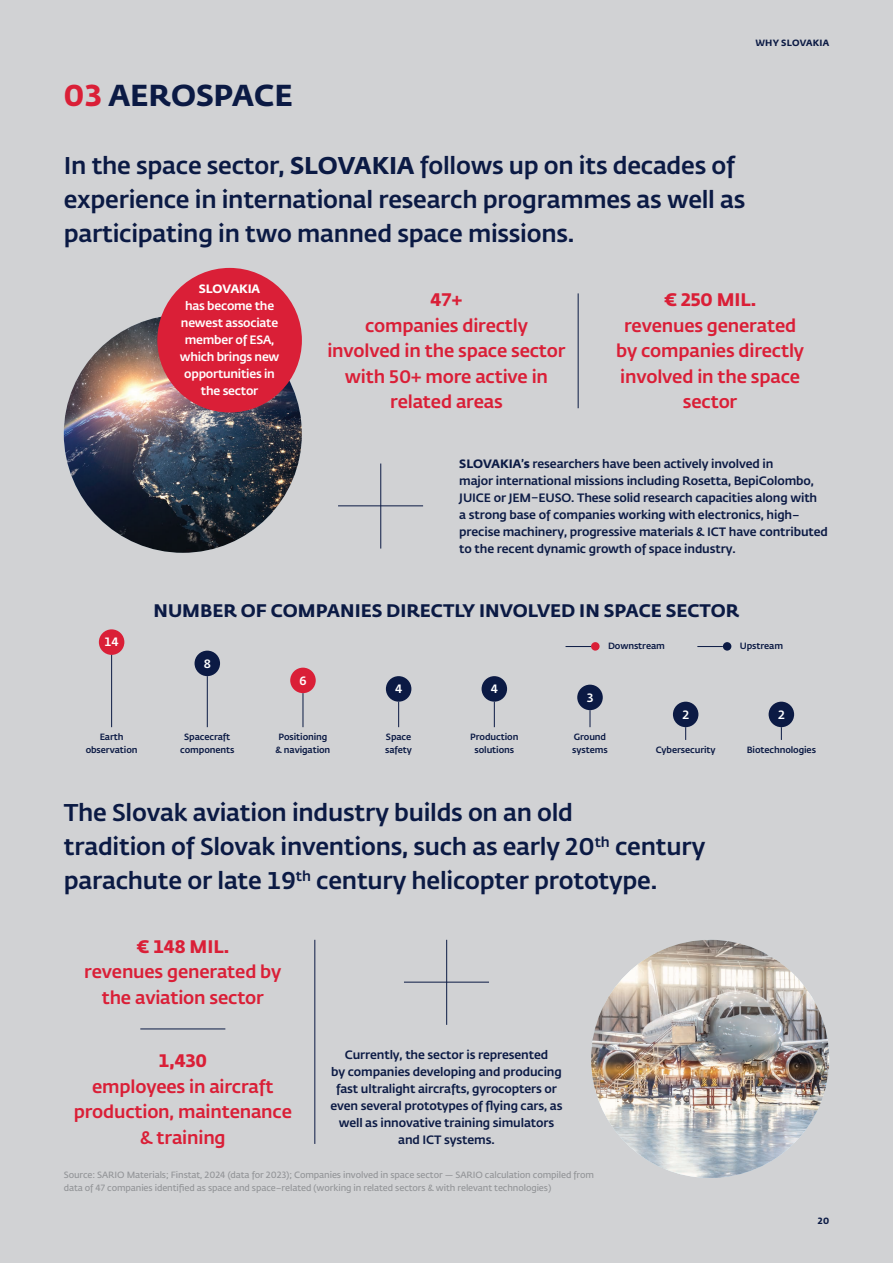
<style>
.page{position:relative;width:893px;height:1263px;background:#d1d2d4}
.page>*{position:absolute;margin:0;border:0;box-sizing:border-box;transform-origin:0 0}
.t1{font:700 30px "Fedra Sans Pro";color:#0b1a44}
.t2{font:500 24px/34px "Fedra Sans Pro";letter-spacing:-.01em;color:#0b1a44}
.t3{font:500 18px/25.5px "Fedra Sans Pro";letter-spacing:-.01em;color:#da1f37;text-align:center}
.t4{font:700 18px "Fedra Sans Pro";color:#0b1a44}
.t5{font:700 18px "Fedra Sans Pro";color:#da1f37}
.t6{font:500 12px/17px "Fedra Sans Pro";letter-spacing:-.01em;color:#0b1a44;text-align:center}
.t7{font:500 12px/17px "Fedra Sans Pro";letter-spacing:-.02em;color:#fff;text-align:center}
.t8{font:700 12px "Fedra Sans Pro";letter-spacing:-.01em;color:#fff}
.t9{font:600 9px/12.8px "Fedra Sans Pro";letter-spacing:-.01em;color:#939598}
.t10{font:500 9px/12.8px "Fedra Sans Pro";letter-spacing:-.01em;color:#0b1a44;text-align:center}
.t11{font:700 9px "Fedra Sans Pro";letter-spacing:.02em;color:#0b1a44}
.s1{color:#da1f37}
.s2{font-weight:700}
</style>
<div class="page">
<img style="left:64px;top:315px;width:238px;height:238px;border-radius:119px">
<hr style="left:578px;top:293px;width:1px;height:115px;background:#0b1a44">
<hr style="left:140px;top:1029px;width:85px;height:1px;background:#0b1a44">
<hr style="left:338px;top:506px;width:85px;height:1px;background:#0b1a44">
<hr style="left:380px;top:463px;width:1px;height:86px;background:#0b1a44">
<div style="left:99px;top:629px;width:25px;height:26px;background:#da1f37;border-radius:50%"></div>
<div style="left:195px;top:651px;width:25px;height:25px;background:#0b1a44;border-radius:50%"></div>
<div style="left:290px;top:668px;width:26px;height:25px;background:#da1f37;border-radius:50%"></div>
<div style="left:386px;top:676px;width:25px;height:26px;background:#0b1a44;border-radius:50%"></div>
<div style="left:482px;top:676px;width:25px;height:26px;background:#0b1a44;border-radius:50%"></div>
<div style="left:577px;top:685px;width:26px;height:25px;background:#0b1a44;border-radius:50%"></div>
<div style="left:673px;top:702px;width:25px;height:25px;background:#0b1a44;border-radius:50%"></div>
<div style="left:769px;top:702px;width:25px;height:25px;background:#0b1a44;border-radius:50%"></div>
<hr style="left:111px;top:655px;width:1px;height:72px;background:#0b1a44">
<hr style="left:207px;top:676px;width:1px;height:51px;background:#0b1a44">
<hr style="left:303px;top:693px;width:1px;height:34px;background:#0b1a44">
<svg style="left:398px;top:702px;width:1px;height:25px"></svg>
<svg style="left:494px;top:702px;width:1px;height:25px"></svg>
<svg style="left:685px;top:727px;width:1px;height:13px"></svg>
<svg style="left:781px;top:727px;width:1px;height:13px"></svg>
<svg style="left:590px;top:710px;width:1px;height:17px"></svg>
<div style="left:591px;top:642px;width:9px;height:9px;background:#da1f37;border-radius:50%"></div>
<div style="left:723px;top:642px;width:8px;height:9px;background:#0b1a44;border-radius:50%"></div>
<img style="left:591px;top:940px;width:238px;height:238px;border-radius:119px">
<hr style="left:315px;top:940px;width:1px;height:204px;background:#0b1a44">
<hr style="left:404px;top:982px;width:85px;height:1px;background:#0b1a44">
<hr style="left:446px;top:940px;width:1px;height:85px;background:#0b1a44">
<svg style="left:697px;top:646px;width:26px;height:1px"></svg>
<svg style="left:566px;top:646px;width:25px;height:1px"></svg>
<div style="left:157px;top:268px;width:145px;height:144px;background:#da1f37;border-radius:50%"></div>
<h1 class="t1" style="left:64px;top:72px;width:230px"><span class="s1">03</span> AEROSPACE</h1>
<p class="t11" style="left:755px;top:36px;width:75px">WHY SLOVAKIA</p>
<h2 class="t2" style="left:64px;top:147px;width:683px">In the space sector, <span class="s2">SLOVAKIA</span> follows up on its decades of experience in international research programmes as well as participating in two manned space missions.</h2>
<p class="t8" style="left:199px;top:280px;width:63px">SLOVAKIA</p>
<p class="t7" style="left:180px;top:297px;width:101px">has become the newest associate member of ESA, which brings new opportunities in the sector</p>
<h3 class="t5" style="left:431px;top:285px;width:33px">47+</h3>
<h3 class="t3" style="left:327px;top:311px;width:240px">companies directly involved in the space sector with 50+ more active in related areas</h3>
<h3 class="t5" style="left:664px;top:285px;width:94px">€ 250 MIL.</h3>
<h3 class="t3" style="left:616px;top:311px;width:189px">revenues generated by companies directly involved in the space sector</h3>
<p class="t6" style="left:459px;top:454px;width:370px;text-align:left"><span class="s2">SLOVAKIA’s</span> researchers have been actively involved in<br>major international missions including Rosetta, BepiColombo, JUICE or JEM–EUSO. These solid research capacities along with<br>a strong base of companies working with electronics, high– precise machinery, progressive materials &amp; ICT have contributed to the recent dynamic growth of space industry.</p>
<p class="t7" style="left:104px;top:633px;width:16px">14</p>
<h3 class="t4" style="left:154px;top:596px;width:587px">NUMBER OF COMPANIES DIRECTLY INVOLVED IN SPACE SECTOR</h3>
<p class="t7" style="left:204px;top:654px;width:9px">8</p>
<p class="t7" style="left:299px;top:671px;width:9px">6</p>
<p class="t7" style="left:395px;top:680px;width:9px">4</p>
<p class="t7" style="left:491px;top:680px;width:9px">4</p>
<p class="t10" style="left:608px;top:639px;width:58px">Downstream</p>
<p class="t10" style="left:740px;top:639px;width:45px">Upstream</p>
<p class="t7" style="left:586px;top:688px;width:9px">3</p>
<p class="t7" style="left:682px;top:705px;width:9px">2</p>
<p class="t7" style="left:778px;top:705px;width:9px">2</p>
<p class="t10" style="left:86px;top:730px;width:53px">Earth observation</p>
<p class="t10" style="left:180px;top:730px;width:56px">Spacecraft components</p>
<p class="t10" style="left:276px;top:730px;width:56px">Positioning &amp; navigation</p>
<p class="t10" style="left:385px;top:730px;width:28px;text-align:left">Space safety</p>
<p class="t10" style="left:470px;top:730px;width:50px">Production solutions</p>
<p class="t10" style="left:572px;top:730px;width:37px;text-align:left">Ground systems</p>
<p class="t10" style="left:656px;top:742px;width:61px">Cybersecurity</p>
<p class="t10" style="left:747px;top:742px;width:71px">Biotechnologies</p>
<h2 class="t2" style="left:64px;top:794px;width:643px">The Slovak aviation industry builds on an old<br>tradition of Slovak inventions, such as early 20<sup>th</sup> century parachute or late 19<sup>th</sup> century helicopter prototype.</h2>
<h3 class="t5" style="left:137px;top:932px;width:94px">€ 148 MIL.</h3>
<h3 class="t3" style="left:84px;top:958px;width:199px">revenues generated by the aviation sector</h3>
<p class="t6" style="left:330px;top:1045px;width:234px">Currently, the sector is represented<br>by companies developing and producing fast ultralight aircrafts, gyrocopters or even several prototypes of flying cars, as well as innovative training simulators and ICT systems.</p>
<p class="t9" style="left:64px;top:1168px;width:532px">Source: SARIO Materials; Finstat, 2024 (data for 2023); Companies involved in space sector — SARIO calculation compiled from data of 47 companies identified as space and space–related (working in related sectors &amp; with relevant technologies)</p>
<h3 class="t5" style="left:159px;top:1046px;width:49px">1,430</h3>
<h3 class="t3" style="left:74px;top:1073px;width:220px">employees in aircraft production, maintenance &amp; training</h3>
<p class="t11" style="left:818px;top:1213px;width:13px">20</p>
</div>
